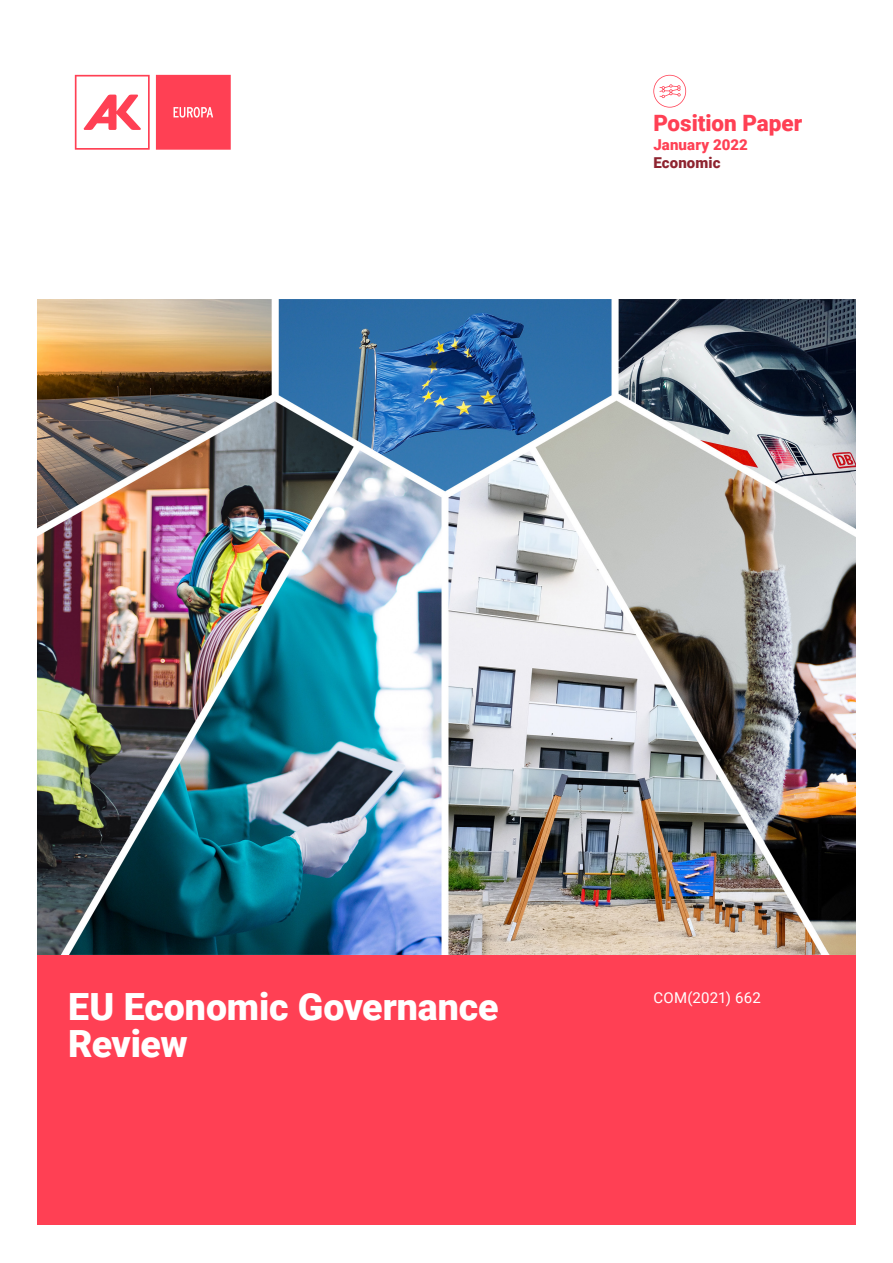
<style>
.page{position:relative;width:893px;height:1263px;background:#fff}
.page>*{position:absolute;margin:0;border:0;box-sizing:border-box;transform-origin:0 0}
.t1{font:900 37.5px/37.3px "Roboto";letter-spacing:-.005em;color:#fff}
.t2{font:900 22.5px "Roboto";color:#ff4054}
.t3{font:15px "Roboto";letter-spacing:.02em;color:#fff}
.t4{font:900 15px "Roboto";letter-spacing:.01em;color:#ff4054}
.t5{font:900 15px "Roboto";letter-spacing:.005em;color:#8e2430}
</style>
<div class="page">
<svg style="left:75px;top:75px;width:75px;height:75px"></svg>
<svg style="left:156px;top:75px;width:75px;height:75px;background:#ff475a"></svg>
<div style="left:37px;top:954px;width:818px;height:271px;background:#ff4054"></div>
<svg style="left:653px;top:75px;width:33px;height:33px"></svg>
<img style="left:37px;top:299px;width:818px;height:655px">
<p class="t2" style="left:653px;top:107px;width:151px">Position Paper</p>
<p class="t4" style="left:653px;top:134px;width:96px">January 2022</p>
<p class="t5" style="left:653px;top:153px;width:69px">Economic</p>
<p class="t1" style="left:68px;top:986px;width:432px">EU Economic Governance<br>Review</p>
<p class="t3" style="left:653px;top:987px;width:109px">COM(2021) 662</p>
</div>
